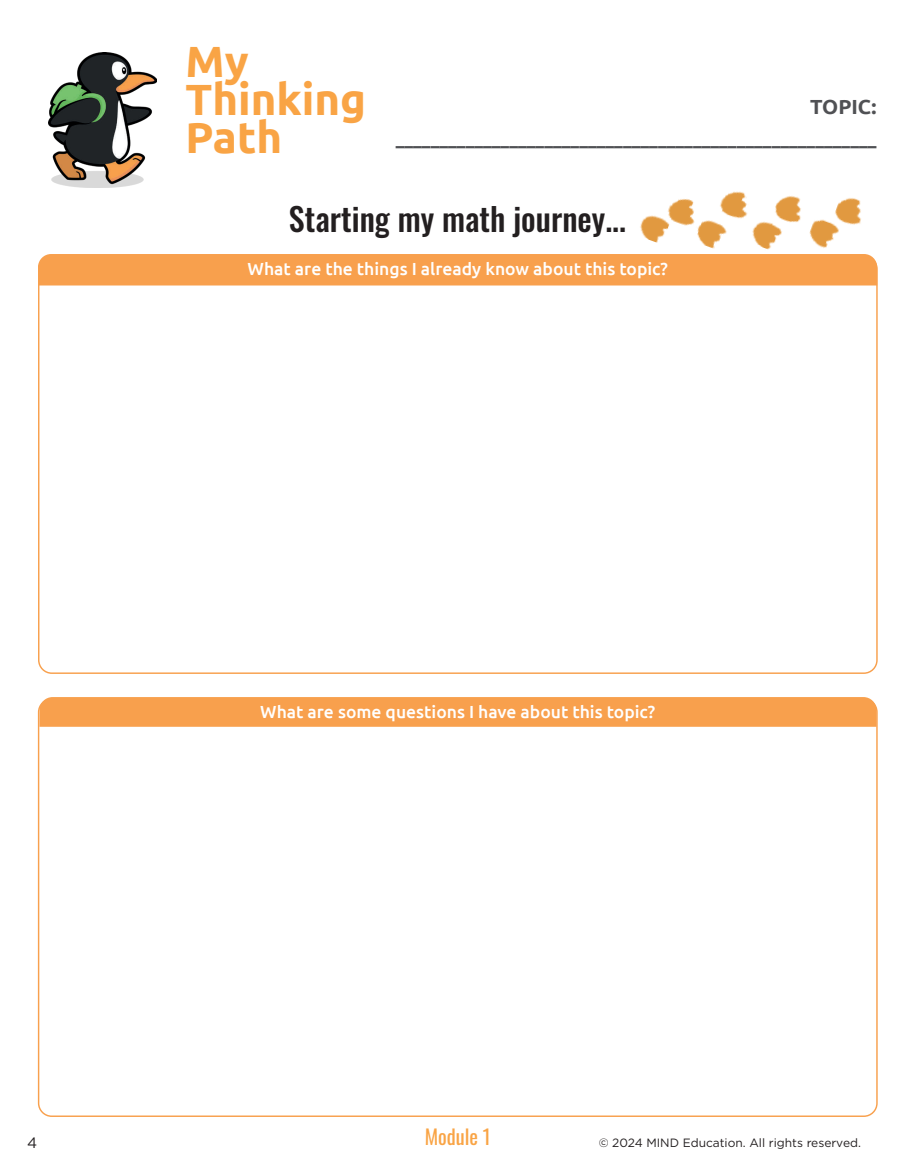
<style>
.page{position:relative;width:918px;height:1175px;background:#fff}
.page>*{position:absolute;margin:0;border:0;box-sizing:border-box;transform-origin:0 0}
.t1{font:700 43.65px/38px "Ubuntu";color:#f9a445}
.t2{font:500 32.1px "Oswald";color:#231f20}
.t3{font:20.4px "Oswald";color:#f9a445}
.t4{font:700 20.4px "Ubuntu";color:#505154}
.t5{font:500 17.55px "Ubuntu";color:#fff}
.t6{font:700 17.55px "Ubuntu";color:#505154}
.t7{font:15px "Gotham";color:#231f20}
.t8{font:12px "Gotham";color:#231f20}
</style>
<div class="page">
<img style="left:49px;top:53px;width:107px;height:135px">
<div style="left:40px;top:697px;width:836px;height:29px;background:#f8a04d"></div>
<div style="left:38px;top:254px;width:582px;height:31px;background:#f8a04d"></div>
<img style="left:620px;top:191px;width:258px;height:122px">
<p class="t1" style="left:186px;top:42px;width:182px">My<br>Thinking<br>Path</p>
<p class="t4" style="left:810px;top:95px;width:68px">TOPIC:</p>
<p class="t6" style="left:396px;top:128px;width:482px">_______________________________________________________</p>
<p class="t2" style="left:289px;top:203px;width:339px">Starting my math journey...</p>
<p class="t5" style="left:248px;top:258px;width:422px">What are the things I already know about this topic?</p>
<p class="t5" style="left:260px;top:700px;width:396px">What are some questions I have about this topic?</p>
<p class="t7" style="left:27px;top:1133px;width:12px">4</p>
<p class="t3" style="left:425px;top:1118px;width:68px">Module 1</p>
<p class="t8" style="left:599px;top:1135px;width:264px">© 2024 MIND Education. All rights reserved.</p>
</div>
